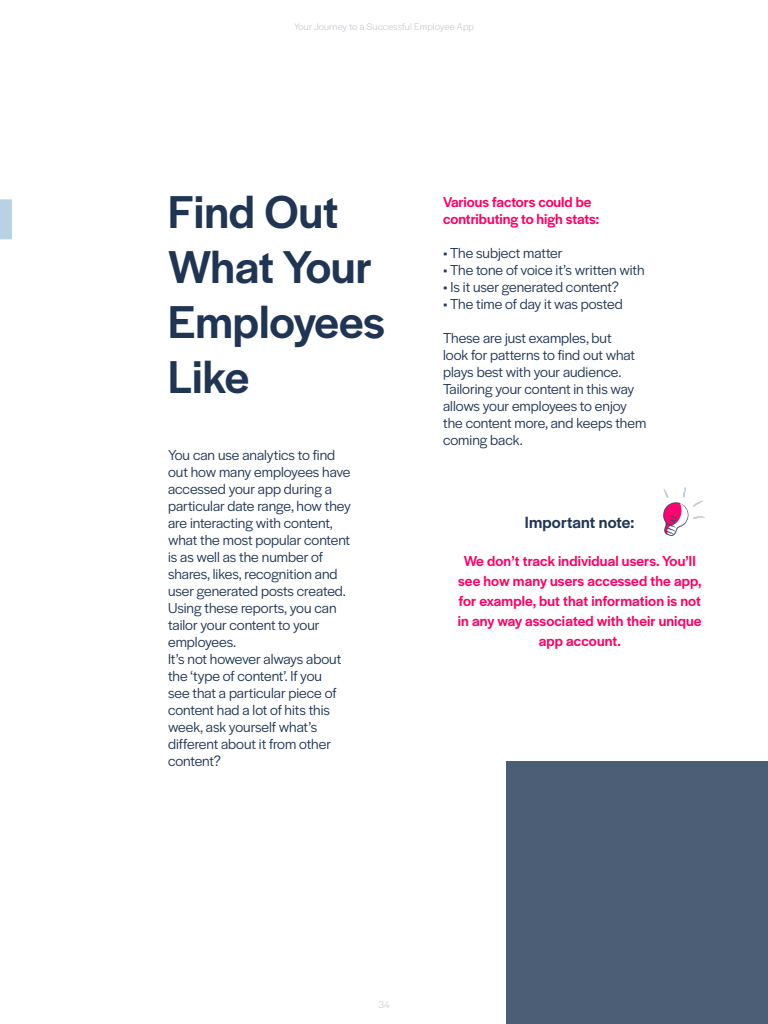
<style>
.page{position:relative;width:768px;height:1024px;background:#fff}
.page>*{position:absolute;margin:0;border:0;box-sizing:border-box;transform-origin:0 0}
.t1{font:500 48px/55px "Halyard Display";color:#203554}
.t2{font:500 17px "Halyard Display";letter-spacing:.01em;color:#203554}
.t3{font:15px/17px "Halyard Display";color:#203554}
.t4{font:500 15px/20px "Halyard Display";letter-spacing:.01em;color:#ff0064}
.t5{font:300 10px "Halyard Display";letter-spacing:.02em;color:#b8bec8}
</style>
<div class="page">
<div style="left:507px;top:761px;width:261px;height:263px;background:#4c5d76"></div>
<div style="left:0;top:199px;width:12px;height:40px;background:#b7d2e5"></div>
<img style="left:663px;top:487px;width:42px;height:49px">
<p class="t5" style="left:294px;top:20px;width:181px">Your Journey to a Successful Employee App</p>
<h1 class="t1" style="left:168px;top:182px;width:218px">Find Out<br>What Your<br>Employees<br>Like</h1>
<p class="t3" style="left:168px;top:446px;width:184px">You can use analytics to find out how many employees have accessed your app during a particular date range, how they are interacting with content, what the most popular content is as well as the number of shares, likes, recognition and user generated posts created.<br>Using these reports, you can tailor your content to your employees.<br>It’s not however always about the ‘type of content’. If you<br>see that a particular piece of content had a lot of hits this week, ask yourself what’s different about it from other content?</p>
<p class="t4" style="left:443px;top:193px;width:158px;line-height:17px">Various factors could be contributing to high stats:</p>
<p class="t3" style="left:443px;top:244px;width:121px">• The subject matter</p>
<p class="t3" style="left:443px;top:261px;width:203px">• The tone of voice it’s written with</p>
<p class="t3" style="left:443px;top:278px;width:177px">• Is it user generated content?</p>
<p class="t3" style="left:443px;top:295px;width:181px">• The time of day it was posted</p>
<p class="t3" style="left:443px;top:329px;width:205px">These are just examples, but<br>look for patterns to find out what plays best with your audience.<br>Tailoring your content in this way allows your employees to enjoy the content more, and keeps them coming back.</p>
<p class="t2" style="left:525px;top:510px;width:111px">Important note:</p>
<p class="t4" style="left:458px;top:550px;width:245px;text-align:center">We don’t track individual users. You’ll see how many users accessed the app, for example, but that information is not in any way associated with their unique app account.</p>
<p class="t5" style="left:378px;top:998px;width:13px">34</p>
</div>
